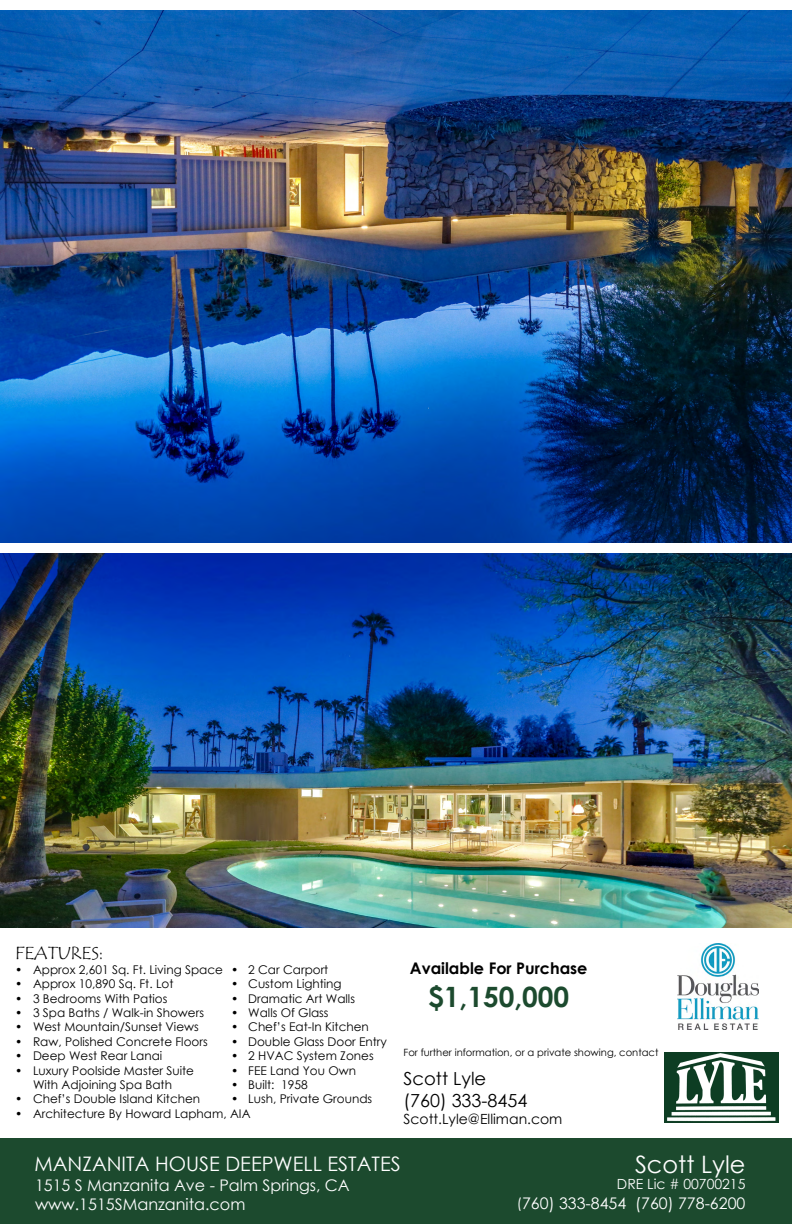
<style>
.page{position:relative;width:792px;height:1224px;background:#fff}
.page>*{position:absolute;margin:0;border:0;box-sizing:border-box;transform-origin:0 0}
.t1{font:700 28px "Century Gothic";color:#1c4a2e}
.t2{font:24px "Minion Pro";color:#fff}
.t3{font:24px "Century Gothic";color:#fff}
.t4{font:20px "Century Gothic";color:#fff}
.t5{font:18px/21.6px "Century Gothic";color:#000}
.t6{font:18px "Tempus Sans ITC";color:#000}
.t7{font:16px/19.2px "Minion Pro";color:#fff}
.t8{font:16px/19.2px "Century Gothic";color:#fff}
.t9{font:700 16px "Century Gothic";color:#000}
.t10{font:14px "Century Gothic";color:#000}
.t11{font:14px "Century Gothic";color:#fff}
.t12{font:14px "Minion Pro";color:#fff}
.t13{font:12px "Century Gothic";color:#000}
.t14{font:10px "Century Gothic";color:#000}
.s1{font-size:14px}
</style>
<div class="page">
<img style="left:0;top:11px;width:792px;height:531px">
<img style="left:0;top:553px;width:792px;height:374px">
<img style="left:678px;top:944px;width:81px;height:86px">
<img style="left:664px;top:1052px;width:115px;height:70px">
<div style="left:0;top:1138px;width:792px;height:86px;background:#1c4a2e"></div>
<h3 class="t6" style="left:15px;top:942px;width:90px">FEATURES:</h3>
<p class="t13" style="left:15px;top:961px;width:315px">• Approx 2,601 Sq. Ft. Living Space • 2 Car Carport</p>
<p class="t13" style="left:15px;top:976px;width:160px">• Approx 10,890 Sq. Ft. Lot</p>
<p class="t13" style="left:231px;top:976px;width:112px">• Custom Lighting</p>
<p class="t13" style="left:15px;top:990px;width:154px">• 3 Bedrooms With Patios</p>
<p class="t13" style="left:231px;top:990px;width:126px">• Dramatic Art Walls</p>
<p class="t13" style="left:15px;top:1004px;width:191px">• 3 Spa Baths / Walk-in Showers</p>
<p class="t13" style="left:231px;top:1004px;width:99px">• Walls Of Glass</p>
<p class="t13" style="left:15px;top:1019px;width:185px">• West Mountain/Sunset Views</p>
<p class="t13" style="left:231px;top:1019px;width:139px">• Chef’s Eat-In Kitchen</p>
<p class="t13" style="left:15px;top:1033px;width:194px">• Raw, Polished Concrete Floors</p>
<p class="t13" style="left:231px;top:1033px;width:157px">• Double Glass Door Entry</p>
<p class="t13" style="left:15px;top:1048px;width:149px">• Deep West Rear Lanai</p>
<p class="t13" style="left:231px;top:1048px;width:144px">• 2 HVAC System Zones</p>
<p class="t13" style="left:15px;top:1062px;width:181px">• Luxury Poolside Master Suite</p>
<p class="t13" style="left:231px;top:1062px;width:127px">• FEE Land You Own</p>
<p class="t13" style="left:33px;top:1076px;width:141px">With Adjoining Spa Bath</p>
<p class="t13" style="left:231px;top:1076px;width:78px">• Built: 1958</p>
<p class="t13" style="left:15px;top:1091px;width:187px">• Chef’s Double Island Kitchen</p>
<p class="t13" style="left:231px;top:1091px;width:143px">• Lush, Private Grounds</p>
<p class="t13" style="left:15px;top:1105px;width:237px">• Architecture By Howard Lapham, AIA</p>
<h3 class="t9" style="left:410px;top:956px;width:179px">Available For Purchase</h3>
<h1 class="t1" style="left:428px;top:976px;width:143px">$1,150,000</h1>
<p class="t14" style="left:404px;top:1046px;width:256px">For further information, or a private showing, contact</p>
<h3 class="t5" style="left:404px;top:1068px;width:125px">Scott Lyle (760) 333-8454</h3>
<p class="t10" style="left:404px;top:1109px;width:160px">Scott.Lyle@Elliman.com</p>
<h2 class="t2" style="left:42px;top:1147px;width:250px">Architectural Masterpiece</h2>
<h3 class="t7" style="left:42px;top:1176px;width:289px">ALTA: 366 Neutra Street - Palm Springs, CA www PalmSpringsFinestHomes.com</h3>
<h3 class="t4" style="left:34px;top:1150px;width:368px">MANZANITA HOUSE DEEPWELL ESTATES</h3>
<h3 class="t8" style="left:35px;top:1175px;width:316px">1515 S Manzanita Ave - Palm Springs, CA www.1515SManzanita.com</h3>
<h2 class="t3" style="left:635px;top:1147px;width:112px">Scott Lyle</h2>
<p class="t11" style="left:617px;top:1174px;width:130px">DRE Lic # 00700215</p>
<h3 class="t8" style="left:517px;top:1193px;width:230px"><span class="s1">(</span>760) 333-8454 (760) 778-6200</h3>
<h2 class="t2" style="left:569px;top:1148px;width:178px">Scott Lyle Realtors</h2>
<p class="t12" style="left:631px;top:1175px;width:109px">DRE Lic # 070021</p>
<h3 class="t7" style="left:545px;top:1194px;width:195px"><span class="s1">(</span>760) 327-4312 (760) 78-620</h3>
</div>
